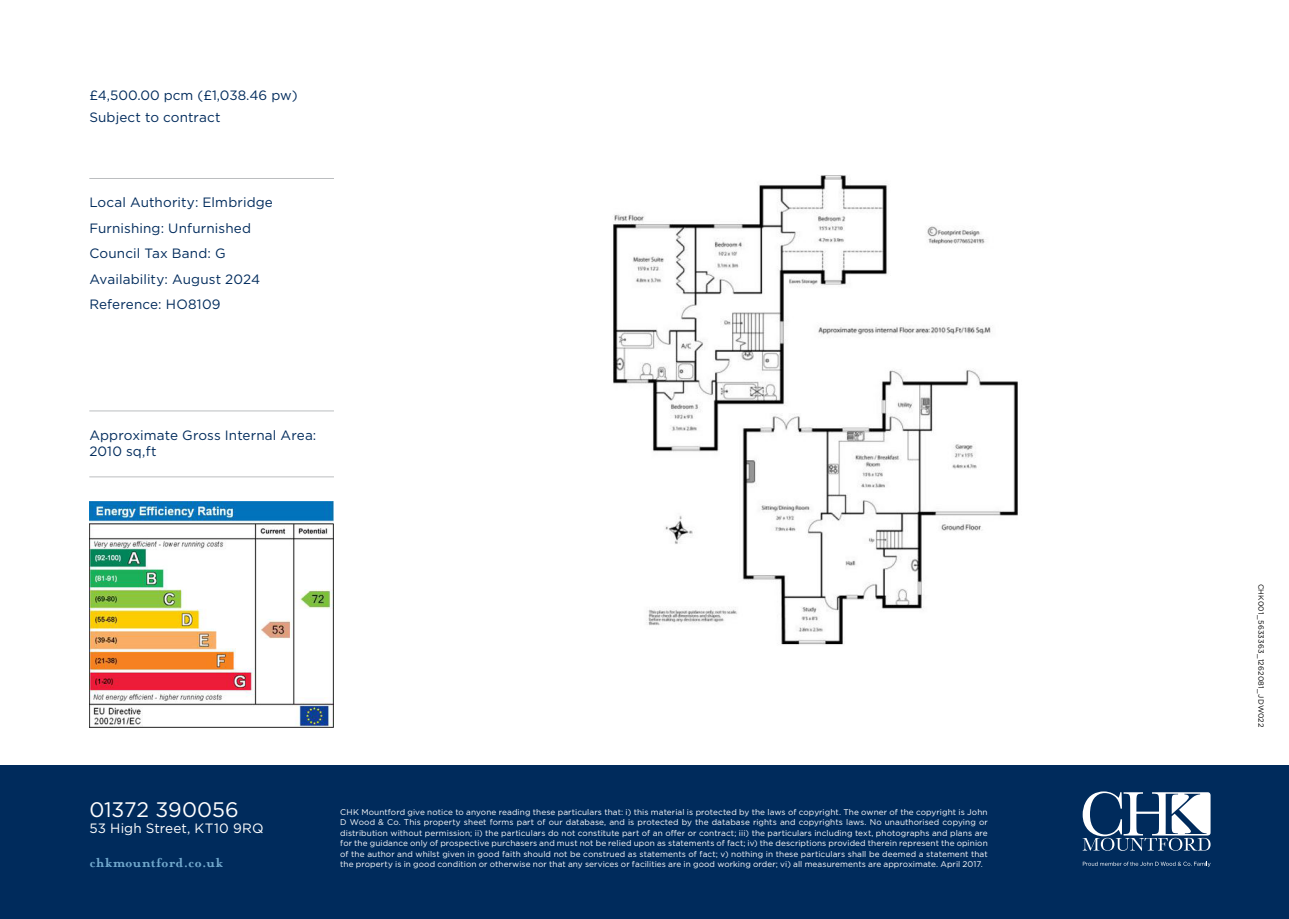
<style>
.page{position:relative;width:1289px;height:919px;background:#fff}
.page>*{position:absolute;margin:0;border:0;box-sizing:border-box;transform-origin:0 0}
.t1{font:21px "Gotham";letter-spacing:-.005em;color:#fff}
.t2{font:700 15px "Mrs Eaves";letter-spacing:.025em;color:#72a9cd}
.t3{font:13.5px/25.5px "Gotham";letter-spacing:.01em;color:#002b5c}
.t4{font:13.5px "Gotham";letter-spacing:.015em;color:#fff}
.t5{font:8.25px/10.5px "Gotham";letter-spacing:.01em;color:#fff;text-align:justify}
.t6{font:7.5px "Gotham";letter-spacing:.025em;color:#000}
</style>
<div class="page">
<div style="left:0;top:765px;width:1288px;height:153px;background:#002b5c"></div>
<hr style="left:89px;top:178px;width:245px;height:1px;background:#bcbec0">
<hr style="left:89px;top:410px;width:245px;height:1px;background:#bcbec0">
<hr style="left:89px;top:476px;width:245px;height:1px;background:#bcbec0">
<img style="left:613px;top:175px;width:405px;height:470px">
<img style="left:90px;top:502px;width:243px;height:225px">
<svg style="left:1082px;top:791px;width:128px;height:59px"></svg>
<svg style="left:1082px;top:861px;width:128px;height:5px"></svg>
<h3 class="t3" style="left:89px;top:84px;width:210px;line-height:22.2px">£4,500.00 pcm (£1,038.46 pw)<br>Subject to contract</h3>
<h3 class="t3" style="left:89px;top:189px;width:185px">Local Authority: Elmbridge<br>Furnishing: Unfurnished<br>Council Tax Band: G<br>Availability: August 2024<br>Reference: HO8109</h3>
<h3 class="t3" style="left:89px;top:426px;width:228px;line-height:16.5px">Approximate Gross Internal Area:<br>2010 sq,ft</h3>
<h1 class="t1" style="left:89px;top:796px;width:151px">01372 390056</h1>
<h3 class="t4" style="left:89px;top:819px;width:176px">53 High Street, KT10 9RQ</h3>
<h2 class="t2" style="left:89px;top:853px;width:135px">chkmountford.co.uk</h2>
<p class="t5" style="left:340px;top:806px;width:649px">CHK Mountford give notice to anyone reading these particulars that: i) this material is protected by the laws of copyright. The owner of the copyright is John D Wood &amp; Co. This property sheet forms part of our database, and is protected by the database rights and copyrights laws. No unauthorised copying or distribution without permission; ii) the particulars do not constitute part of an offer or contract; iii) the particulars including text, photographs and plans are for the guidance only of prospective purchasers and must not be relied upon as statements of fact; iv) the descriptions provided therein represent the opinion of the author and whilst given in good faith should not be construed as statements of fact; v) nothing in these particulars shall be deemed a statement that the property is in good condition or otherwise nor that any services or facilities are in good working order; vi) all measurements are approximate. April 2017.</p>
<p class="t6" style="left:1265px;top:583px;width:145px;rotate:90deg">CHK001_5633363_1262081_JDW022</p>
</div>
